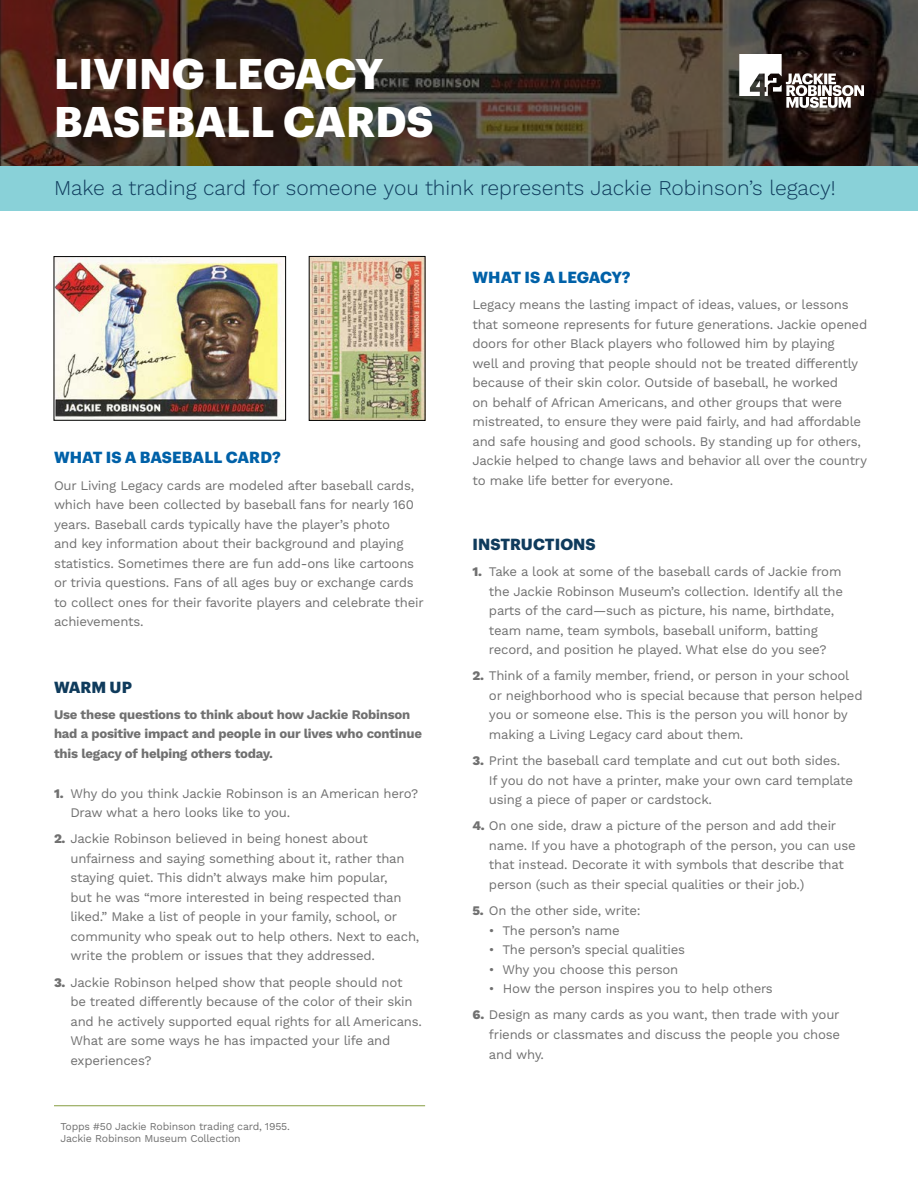
<style>
.page{position:relative;width:918px;height:1188px;background:#fff}
.page>*{position:absolute;margin:0;border:0;box-sizing:border-box;transform-origin:0 0}
.t1{font:700 42px/48px "Graphik";letter-spacing:.005em;color:#fff}
.t2{font:300 21px "Work Sans";color:#0f3b5c}
.t3{font:700 15.75px "Graphik";letter-spacing:.005em;color:#0061a8}
.t4{font:700 15.75px "Graphik";letter-spacing:.005em;color:#0f3b5c}
.t5{font:13.2px/19.5px "Work Sans";letter-spacing:-.02em;color:#707070}
.t6{font:700 13.2px/19.5px "Work Sans";letter-spacing:-.02em;color:#707070}
.t7{font:10.5px/12px "Work Sans";letter-spacing:-.02em;color:#707070}
.s1{font-weight:800}
</style>
<div class="page">
<svg style="left:0;top:0;width:918px;height:166px;background:#433528"></svg>
<svg style="left:739px;top:54px;width:125px;height:54px"></svg>
<div style="left:0;top:166px;width:918px;height:45px;background:#89d1d8"></div>
<img style="left:56px;top:258px;width:228px;height:160px">
<div style="left:54px;top:256px;width:232px;height:164px;border:1px solid #000"></div>
<img style="left:311px;top:258px;width:112px;height:161px">
<div style="left:309px;top:256px;width:116px;height:165px;border:1px solid #000"></div>
<hr style="left:54px;top:1105px;width:371px;height:1px;background:#869d41">
<h1 class="t1" style="left:54px;top:46px;width:381px">LIVING LEGACY<br>BASEBALL CARDS</h1>
<h2 class="t2" style="left:54px;top:176px;width:783px">Make a trading card for someone you think represents Jackie Robinson’s legacy!</h2>
<p class="t3" style="left:54px;top:445px;width:228px">WHAT IS A BASEBALL CARD?</p>
<p class="t5" style="left:54px;top:476px;width:371px">Our Living Legacy cards are modeled after baseball cards, which have been collected by baseball fans for nearly 160 years. Baseball cards typically have the player’s photo<br>and key information about their background and playing statistics. Sometimes there are fun add-ons like cartoons or trivia questions. Fans of all ages buy or exchange cards to collect ones for their favorite players and celebrate their achievements.</p>
<p class="t4" style="left:54px;top:675px;width:79px">WARM UP</p>
<p class="t6" style="left:54px;top:705px;width:369px">Use these questions to think about how Jackie Robinson had a positive impact and people in our lives who continue this legacy of helping others today.</p>
<p class="t5" style="left:70px;top:784px;width:349px;text-indent:-16px"><span class="s1">1.</span> Why do you think Jackie Robinson is an American hero?<br>Draw what a hero looks like to you.</p>
<p class="t5" style="left:70px;top:830px;width:350px;text-indent:-16px"><span class="s1">2.</span> Jackie Robinson believed in being honest about unfairness and saying something about it, rather than staying quiet. This didn’t always make him popular,<br>but he was “more interested in being respected than liked.” Make a list of people in your family, school, or community who speak out to help others. Next to each, write the problem or issues that they addressed.</p>
<p class="t5" style="left:70px;top:973px;width:353px;text-indent:-16px"><span class="s1">3.</span> Jackie Robinson helped show that people should not<br>be treated differently because of the color of their skin and he actively supported equal rights for all Americans.<br>What are some ways he has impacted your life and experiences?</p>
<p class="t7" style="left:60px;top:1121px;width:231px">Topps #50 Jackie Robinson trading card, 1955.<br>Jackie Robinson Museum Collection</p>
<p class="t3" style="left:473px;top:265px;width:160px">WHAT IS A LEGACY?</p>
<p class="t5" style="left:472px;top:296px;width:396px">Legacy means the lasting impact of ideas, values, or lessons that someone represents for future generations. Jackie opened doors for other Black players who followed him by playing<br>well and proving that people should not be treated differently because of their skin color. Outside of baseball, he worked<br>on behalf of African Americans, and other groups that were mistreated, to ensure they were paid fairly, and had affordable and safe housing and good schools. By standing up for others, Jackie helped to change laws and behavior all over the country to make life better for everyone.</p>
<p class="t4" style="left:473px;top:532px;width:125px">INSTRUCTIONS</p>
<p class="t5" style="left:489px;top:563px;width:355px;text-indent:-16px"><span class="s1">1.</span> Take a look at some of the baseball cards of Jackie from the Jackie Robinson Museum’s collection. Identify all the parts of the card—such as picture, his name, birthdate, team name, team symbols, baseball uniform, batting record, and position he played. What else do you see?</p>
<p class="t5" style="left:489px;top:667px;width:375px;text-indent:-16px"><span class="s1">2.</span> Think of a family member, friend, or person in your school or neighborhood who is special because that person helped you or someone else. This is the person you will honor by making a Living Legacy card about them.</p>
<p class="t5" style="left:489px;top:752px;width:365px;text-indent:-16px"><span class="s1">3.</span> Print the baseball card template and cut out both sides.<br>If you do not have a printer, make your own card template using a piece of paper or cardstock.</p>
<p class="t5" style="left:489px;top:817px;width:368px;text-indent:-16px"><span class="s1">4.</span> On one side, draw a picture of the person and add their name. If you have a photograph of the person, you can use that instead. Decorate it with symbols that describe that person (such as their special qualities or their job.)</p>
<p class="t5" style="left:472px;top:902px;width:170px"><span class="s1">5.</span> On the other side, write:</p>
<p class="t5" style="left:489px;top:921px;width:132px">• The person’s name</p>
<p class="t5" style="left:489px;top:941px;width:198px">• The person’s special qualities</p>
<p class="t5" style="left:489px;top:960px;width:191px">• Why you choose this person</p>
<p class="t5" style="left:489px;top:980px;width:285px">• How the person inspires you to help others</p>
<p class="t5" style="left:489px;top:1006px;width:353px;text-align:justify;text-indent:-16px"><span class="s1">6.</span> Design as many cards as you want, then trade with your friends or classmates and discuss the people you chose and why.</p>
</div>
